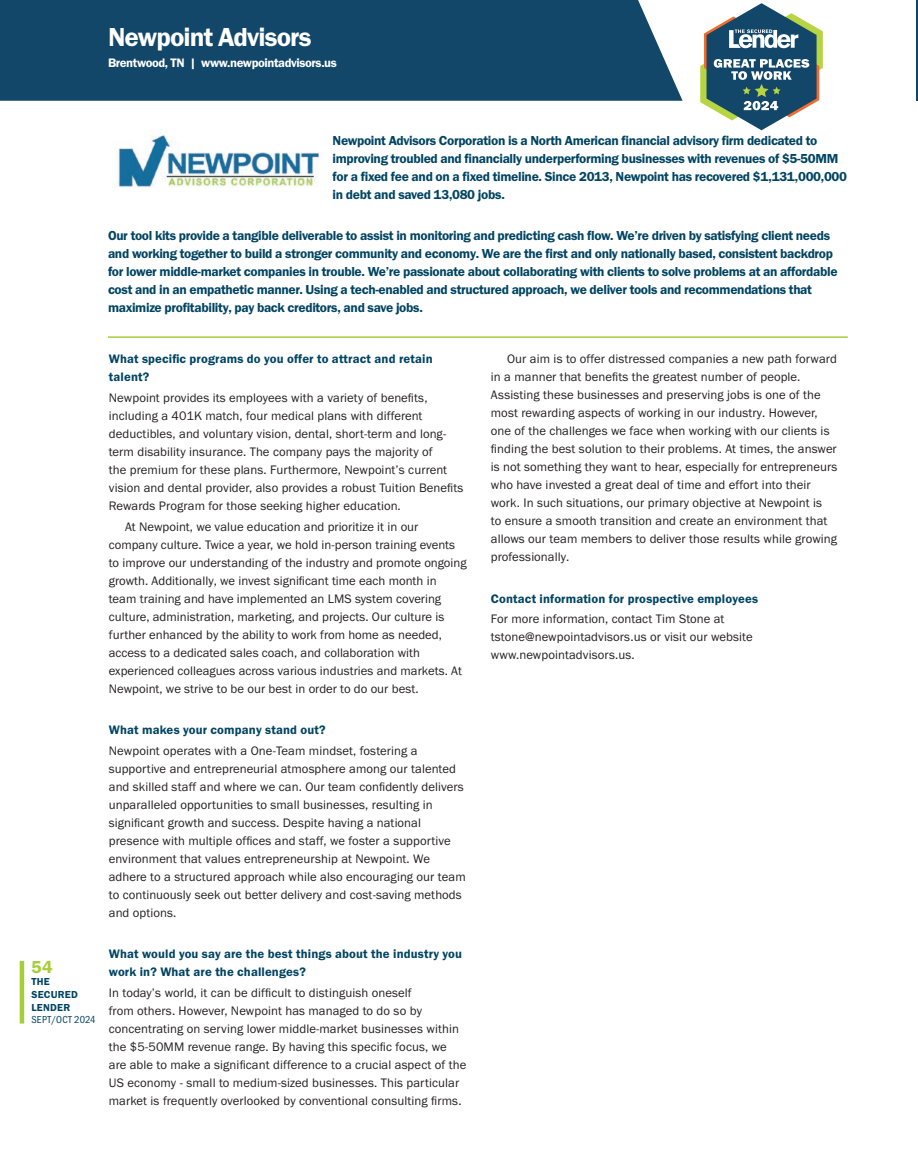
<style>
.page{position:relative;width:918px;height:1175px;background:#fff}
.page>*{position:absolute;margin:0;border:0;box-sizing:border-box;transform-origin:0 0}
.t1{font:600 27px "Franklin Gothic FS";letter-spacing:-.035em;color:#fff}
.t2{font:600 18px "Franklin Gothic FS";color:#a6ce39}
.t3{font:600 13.5px/18px "Franklin Gothic FS";letter-spacing:-.025em;color:#004462}
.t4{font:12.75px/18px "Franklin Gothic FS";letter-spacing:.005em;color:#231f20}
.t5{font:600 12.75px/18px "Franklin Gothic FS";letter-spacing:.01em;color:#004462}
.t6{font:600 12.75px "Franklin Gothic FS";letter-spacing:-.035em;color:#fff}
.t7{font:600 10.5px/12.6px "Franklin Gothic FS";letter-spacing:.025em;color:#004462}
.t8{font:condensed 10.5px "Franklin Gothic FS";letter-spacing:.025em;color:#004462}
</style>
<div class="page">
<hr style="left:20px;top:960px;width:4px;height:63px;background:#a6ce39">
<img style="left:117px;top:135px;width:203px;height:53px">
<div style="left:0;top:0;width:683px;height:101px;background:#12476a"></div>
<hr style="left:108px;top:336px;width:740px;height:2px;background:#a6ce39">
<hr style="left:917px;top:0;width:1px;height:101px;background:#12476a">
<svg style="left:700px;top:3px;width:123px;height:127px"></svg>
<h1 class="t1" style="left:108px;top:22px;width:205px">Newpoint Advisors</h1>
<p class="t6" style="left:108px;top:56px;width:230px">Brentwood, TN | www.newpointadvisors.us</p>
<p class="t3" style="left:333px;top:131px;width:516px">Newpoint Advisors Corporation is a North American financial advisory firm dedicated to improving troubled and financially underperforming businesses with revenues of $5-50MM for a fixed fee and on a fixed timeline. Since 2013, Newpoint has recovered $1,131,000,000 in debt and saved 13,080 jobs.</p>
<p class="t3" style="left:108px;top:227px;width:731px">Our tool kits provide a tangible deliverable to assist in monitoring and predicting cash flow. We’re driven by satisfying client needs and working together to build a stronger community and economy. We are the first and only nationally based, consistent backdrop for lower middle-market companies in trouble. We’re passionate about collaborating with clients to solve problems at an affordable cost and in an empathetic manner. Using a tech-enabled and structured approach, we deliver tools and recommendations that maximize profitability, pay back creditors, and save jobs.</p>
<h2 class="t2" style="left:31px;top:956px;width:23px">54</h2>
<p class="t7" style="left:31px;top:975px;width:48px">THE<br>SECURED<br>LENDER</p>
<p class="t8" style="left:31px;top:1013px;width:66px">SEPT/OCT 2024</p>
<p class="t5" style="left:109px;top:350px;width:325px">What specific programs do you offer to attract and retain talent?</p>
<p class="t4" style="left:109px;top:389px;width:356px">Newpoint provides its employees with a variety of benefits, including a 401K match, four medical plans with different deductibles, and voluntary vision, dental, short-term and long&shy;term disability insurance. The company pays the majority of<br>the premium for these plans. Furthermore, Newpoint’s current vision and dental provider, also provides a robust Tuition Benefits Rewards Program for those seeking higher education.</p>
<p class="t4" style="left:109px;top:517px;width:359px;text-indent:16px">At Newpoint, we value education and prioritize it in our company culture. Twice a year, we hold in-person training events to improve our understanding of the industry and promote ongoing growth. Additionally, we invest significant time each month in team training and have implemented an LMS system covering culture, administration, marketing, and projects. Our culture is further enhanced by the ability to work from home as needed, access to a dedicated sales coach, and collaboration with experienced colleagues across various industries and markets. At Newpoint, we strive to be our best in order to do our best.</p>
<p class="t5" style="left:109px;top:721px;width:218px">What makes your company stand out?</p>
<p class="t4" style="left:109px;top:741px;width:358px">Newpoint operates with a One-Team mindset, fostering a supportive and entrepreneurial atmosphere among our talented and skilled staff and where we can. Our team confidently delivers unparalleled opportunities to small businesses, resulting in significant growth and success. Despite having a national presence with multiple offices and staff, we foster a supportive environment that values entrepreneurship at Newpoint. We adhere to a structured approach while also encouraging our team to continuously seek out better delivery and cost-saving methods and options.</p>
<p class="t5" style="left:109px;top:945px;width:355px">What would you say are the best things about the industry you work in? What are the challenges?</p>
<p class="t4" style="left:109px;top:984px;width:359px">In today’s world, it can be difficult to distinguish oneself<br>from others. However, Newpoint has managed to do so by concentrating on serving lower middle-market businesses within the $5-50MM revenue range. By having this specific focus, we are able to make a significant difference to a crucial aspect of the US economy - small to medium-sized businesses. This particular market is frequently overlooked by conventional consulting firms.</p>
<p class="t4" style="left:491px;top:350px;width:348px;text-indent:16px">Our aim is to offer distressed companies a new path forward in a manner that benefits the greatest number of people.<br>Assisting these businesses and preserving jobs is one of the most rewarding aspects of working in our industry. However, one of the challenges we face when working with our clients is finding the best solution to their problems. At times, the answer is not something they want to hear, especially for entrepreneurs who have invested a great deal of time and effort into their work. In such situations, our primary objective at Newpoint is<br>to ensure a smooth transition and create an environment that allows our team members to deliver those results while growing professionally.</p>
<p class="t5" style="left:491px;top:589px;width:269px">Contact information for prospective employees</p>
<p class="t4" style="left:491px;top:610px;width:263px">For more information, contact Tim Stone at tstone@newpointadvisors.us or visit our website www.newpointadvisors.us.</p>
</div>
